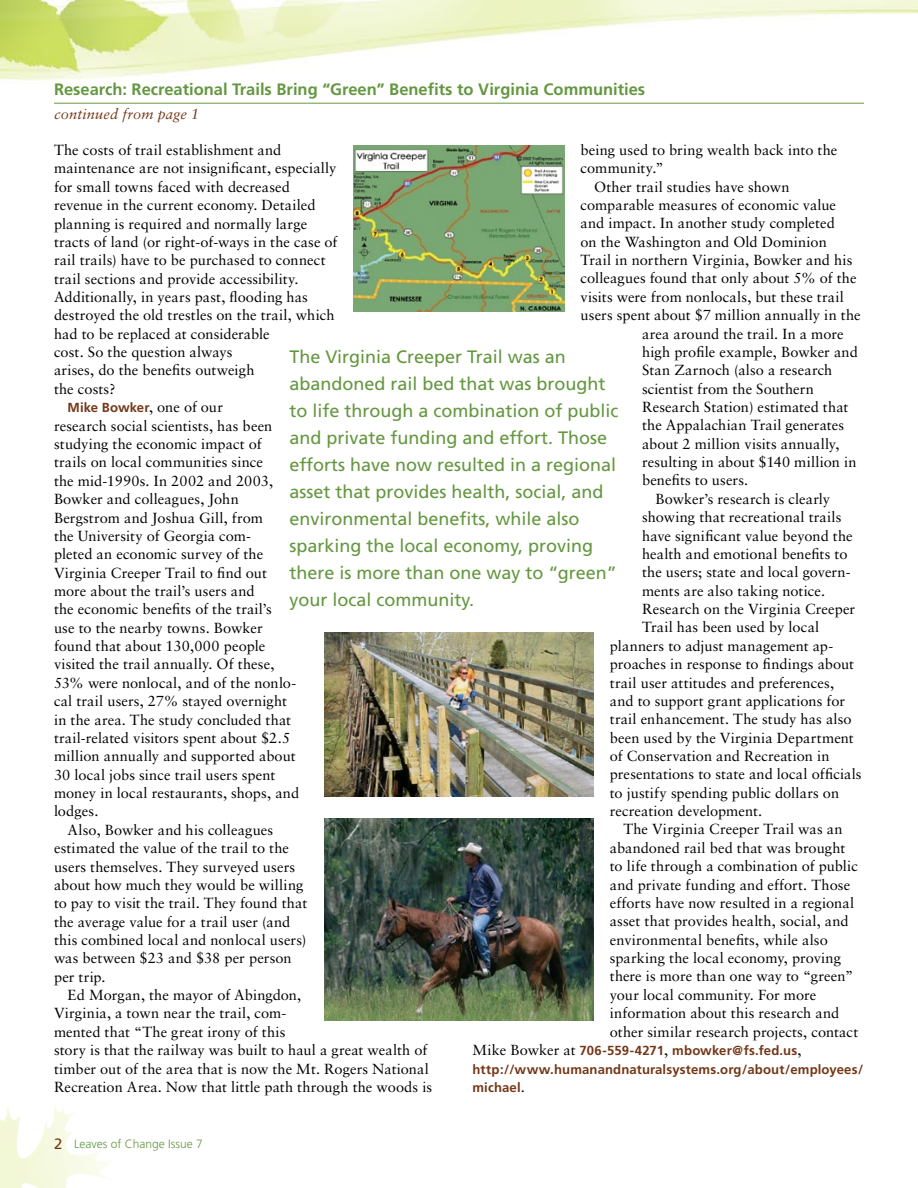
<style>
.page{position:relative;width:918px;height:1188px;background:#fff}
.page>*{position:absolute;margin:0;border:0;box-sizing:border-box;transform-origin:0 0}
.t1{font:18px/27px "Frutiger";color:#649740}
.t2{font:700 16.5px "Frutiger";color:#649740}
.t3{font:14.7px/18.3px "Sabon";letter-spacing:.005em;color:#000}
.t4{font:italic 14.7px "Sabon";letter-spacing:.015em;color:#743717}
.t5{font:700 13.2px/18.3px "Frutiger";letter-spacing:.01em;color:#743717}
.t6{font:300 12px "Frutiger";color:#649740}
.s1{font-family:"Sabon";font-weight:400;font-size:14.7px;color:#000}
.s2{font-weight:400;font-size:15px;color:#743717}
</style>
<div class="page">
<img style="left:0;top:1105px;width:113px;height:83px">
<img style="left:0;top:0;width:918px;height:103px">
<hr style="left:54px;top:103px;width:810px;height:1px;background:#649740">
<img style="left:354px;top:146px;width:210px;height:166px">
<img style="left:324px;top:633px;width:270px;height:163px">
<img style="left:324px;top:818px;width:270px;height:202px">
<p class="t2" style="left:54px;top:79px;width:593px">Research: Recreational Trails Bring “Green” Benefits to Virginia Communities</p>
<p class="t4" style="left:54px;top:105px;width:147px">continued from page 1</p>
<p class="t3" style="left:581px;top:140px;width:258px">being used to bring wealth back into the</p>
<p class="t3" style="left:581px;top:159px;width:85px">community.”</p>
<p class="t3" style="left:594px;top:177px;width:197px">Other trail studies have shown</p>
<p class="t3" style="left:581px;top:196px;width:257px">comparable measures of economic value</p>
<p class="t3" style="left:581px;top:214px;width:256px">and impact. In another study completed</p>
<p class="t3" style="left:581px;top:232px;width:248px">on the Washington and Old Dominion</p>
<p class="t3" style="left:581px;top:251px;width:273px">Trail in northern Virginia, Bowker and his</p>
<p class="t3" style="left:581px;top:269px;width:278px">colleagues found that only about 5% of the</p>
<p class="t3" style="left:581px;top:287px;width:265px">visits were from nonlocals, but these trail</p>
<p class="t3" style="left:581px;top:306px;width:282px">users spent about $7 million annually in the</p>
<p class="t3" style="left:642px;top:324px;width:203px">area around the trail. In a more</p>
<p class="t3" style="left:642px;top:342px;width:217px">high profile example, Bowker and</p>
<p class="t3" style="left:642px;top:361px;width:192px">Stan Zarnoch (also a research</p>
<p class="t3" style="left:642px;top:379px;width:173px">scientist from the Southern</p>
<p class="t3" style="left:642px;top:398px;width:208px">Research Station) estimated that</p>
<p class="t3" style="left:642px;top:416px;width:204px">the Appalachian Trail generates</p>
<p class="t3" style="left:642px;top:434px;width:199px">about 2 million visits annually,</p>
<p class="t3" style="left:642px;top:453px;width:216px">resulting in about $140 million in</p>
<p class="t3" style="left:642px;top:471px;width:108px">benefits to users.</p>
<p class="t3" style="left:656px;top:489px;width:176px">Bowker’s research is clearly</p>
<p class="t3" style="left:642px;top:508px;width:201px">showing that recreational trails</p>
<p class="t3" style="left:642px;top:526px;width:212px">have significant value beyond the</p>
<p class="t3" style="left:642px;top:545px;width:207px">health and emotional benefits to</p>
<p class="t3" style="left:642px;top:563px;width:210px">the users; state and local govern-</p>
<p class="t3" style="left:642px;top:581px;width:185px">ments are also taking notice.</p>
<p class="t3" style="left:642px;top:600px;width:215px">Research on the Virginia Creeper</p>
<p class="t3" style="left:642px;top:618px;width:179px">Trail has been used by local</p>
<p class="t3" style="left:610px;top:636px;width:225px">planners to adjust management ap-</p>
<p class="t3" style="left:610px;top:655px;width:246px">proaches in response to findings about</p>
<p class="t3" style="left:610px;top:673px;width:226px">trail user attitudes and preferences,</p>
<p class="t3" style="left:610px;top:691px;width:237px">and to support grant applications for</p>
<p class="t3" style="left:610px;top:710px;width:243px">trail enhancement. The study has also</p>
<p class="t3" style="left:610px;top:728px;width:245px">been used by the Virginia Department</p>
<p class="t3" style="left:610px;top:747px;width:221px">of Conservation and Recreation in</p>
<p class="t3" style="left:610px;top:765px;width:253px">presentations to state and local officials</p>
<p class="t3" style="left:610px;top:783px;width:231px">to justify spending public dollars on</p>
<p class="t3" style="left:610px;top:802px;width:154px">recreation development.</p>
<p class="t3" style="left:623px;top:820px;width:221px">The Virginia Creeper Trail was an</p>
<p class="t3" style="left:610px;top:838px;width:237px">abandoned rail bed that was brought</p>
<p class="t3" style="left:610px;top:857px;width:250px">to life through a combination of public</p>
<p class="t3" style="left:610px;top:875px;width:242px">and private funding and effort. Those</p>
<p class="t3" style="left:610px;top:894px;width:246px">efforts have now resulted in a regional</p>
<p class="t3" style="left:610px;top:912px;width:240px">asset that provides health, social, and</p>
<p class="t3" style="left:610px;top:930px;width:220px">environmental benefits, while also</p>
<p class="t3" style="left:610px;top:949px;width:233px">sparking the local economy, proving</p>
<p class="t3" style="left:610px;top:967px;width:245px">there is more than one way to “green”</p>
<p class="t3" style="left:610px;top:985px;width:208px">your local community. For more</p>
<p class="t3" style="left:610px;top:1004px;width:231px">information about this research and</p>
<p class="t3" style="left:610px;top:1022px;width:250px">other similar research projects, contact</p>
<p class="t5" style="left:472px;top:1042px;width:392px"><span class="s1">Mike Bowker at</span> 706-559-4271<span class="s1">,</span> mbowker@fs.fed.us<span class="s1">, </span>http://www.humanandnaturalsystems.org/about/employees/ michael<span class="s1">.</span></p>
<p class="t3" style="left:54px;top:141px;width:285px">The costs of trail establishment and maintenance are not insignificant, especially for small towns faced with decreased revenue in the current economy. Detailed planning is required and normally large tracts of land (or right-of-ways in the case of rail trails) have to be purchased to connect trail sections and provide accessibility.<br>Additionally, in years past, flooding has destroyed the old trestles on the trail, which had to be replaced at considerable<br>cost. So the question always<br>arises, do the benefits outweigh<br>the costs?</p>
<p class="t5" style="left:68px;top:398px;width:157px">Mike Bowker<span class="s1">, one of our</span></p>
<p class="t3" style="left:54px;top:416px;width:220px">research social scientists, has been</p>
<p class="t3" style="left:54px;top:435px;width:209px">studying the economic impact of</p>
<p class="t3" style="left:54px;top:453px;width:211px">trails on local communities since</p>
<p class="t3" style="left:54px;top:471px;width:221px">the mid-1990s. In 2002 and 2003,</p>
<p class="t3" style="left:54px;top:490px;width:186px">Bowker and colleagues, John</p>
<p class="t3" style="left:54px;top:508px;width:210px">Bergstrom and Joshua Gill, from</p>
<p class="t3" style="left:54px;top:526px;width:199px">the University of Georgia com-</p>
<p class="t3" style="left:54px;top:545px;width:211px">pleted an economic survey of the</p>
<p class="t3" style="left:54px;top:563px;width:214px">Virginia Creeper Trail to find out</p>
<p class="t3" style="left:54px;top:582px;width:202px">more about the trail’s users and</p>
<p class="t3" style="left:54px;top:600px;width:219px">the economic benefits of the trail’s</p>
<p class="t3" style="left:54px;top:618px;width:210px">use to the nearby towns. Bowker</p>
<p class="t3" style="left:54px;top:637px;width:213px">found that about 130,000 people</p>
<p class="t3" style="left:54px;top:655px;width:222px">visited the trail annually. Of these,</p>
<p class="t3" style="left:54px;top:673px;width:244px">53% were nonlocal, and of the nonlo-</p>
<p class="t3" style="left:54px;top:692px;width:235px">cal trail users, 27% stayed overnight</p>
<p class="t3" style="left:54px;top:710px;width:239px">in the area. The study concluded that</p>
<p class="t3" style="left:54px;top:729px;width:238px">trail-related visitors spent about $2.5</p>
<p class="t3" style="left:54px;top:747px;width:243px">million annually and supported about</p>
<p class="t3" style="left:54px;top:765px;width:223px">30 local jobs since trail users spent</p>
<p class="t3" style="left:54px;top:784px;width:247px">money in local restaurants, shops, and</p>
<p class="t3" style="left:54px;top:802px;width:46px">lodges.</p>
<p class="t3" style="left:68px;top:820px;width:207px">Also, Bowker and his colleagues</p>
<p class="t3" style="left:54px;top:839px;width:236px">estimated the value of the trail to the</p>
<p class="t3" style="left:54px;top:857px;width:243px">users themselves. They surveyed users</p>
<p class="t3" style="left:54px;top:875px;width:251px">about how much they would be willing</p>
<p class="t3" style="left:54px;top:894px;width:255px">to pay to visit the trail. They found that</p>
<p class="t3" style="left:54px;top:912px;width:238px">the average value for a trail user (and</p>
<p class="t3" style="left:54px;top:931px;width:254px">this combined local and nonlocal users)</p>
<p class="t3" style="left:54px;top:949px;width:239px">was between $23 and $38 per person</p>
<p class="t3" style="left:54px;top:967px;width:53px">per trip.</p>
<p class="t3" style="left:68px;top:986px;width:235px">Ed Morgan, the mayor of Abingdon,</p>
<p class="t3" style="left:54px;top:1004px;width:234px">Virginia, a town near the trail, com-</p>
<p class="t3" style="left:54px;top:1022px;width:233px">mented that “The great irony of this</p>
<p class="t3" style="left:54px;top:1041px;width:375px">story is that the railway was built to haul a great wealth of</p>
<p class="t3" style="left:54px;top:1059px;width:376px">timber out of the area that is now the Mt. Rogers National</p>
<p class="t3" style="left:54px;top:1078px;width:380px">Recreation Area. Now that little path through the woods is</p>
<p class="t1" style="left:289px;top:343px;width:331px">The Virginia Creeper Trail was an abandoned rail bed that was brought to life through a combination of public and private funding and effort. Those efforts have now resulted in a regional asset that provides health, social, and environmental benefits, while also sparking the local economy, proving there is more than one way to “green” your local community.</p>
<p class="t6" style="left:54px;top:1137px;width:150px"><span class="s2">2</span> Leaves of Change Issue 7</p>
</div>
